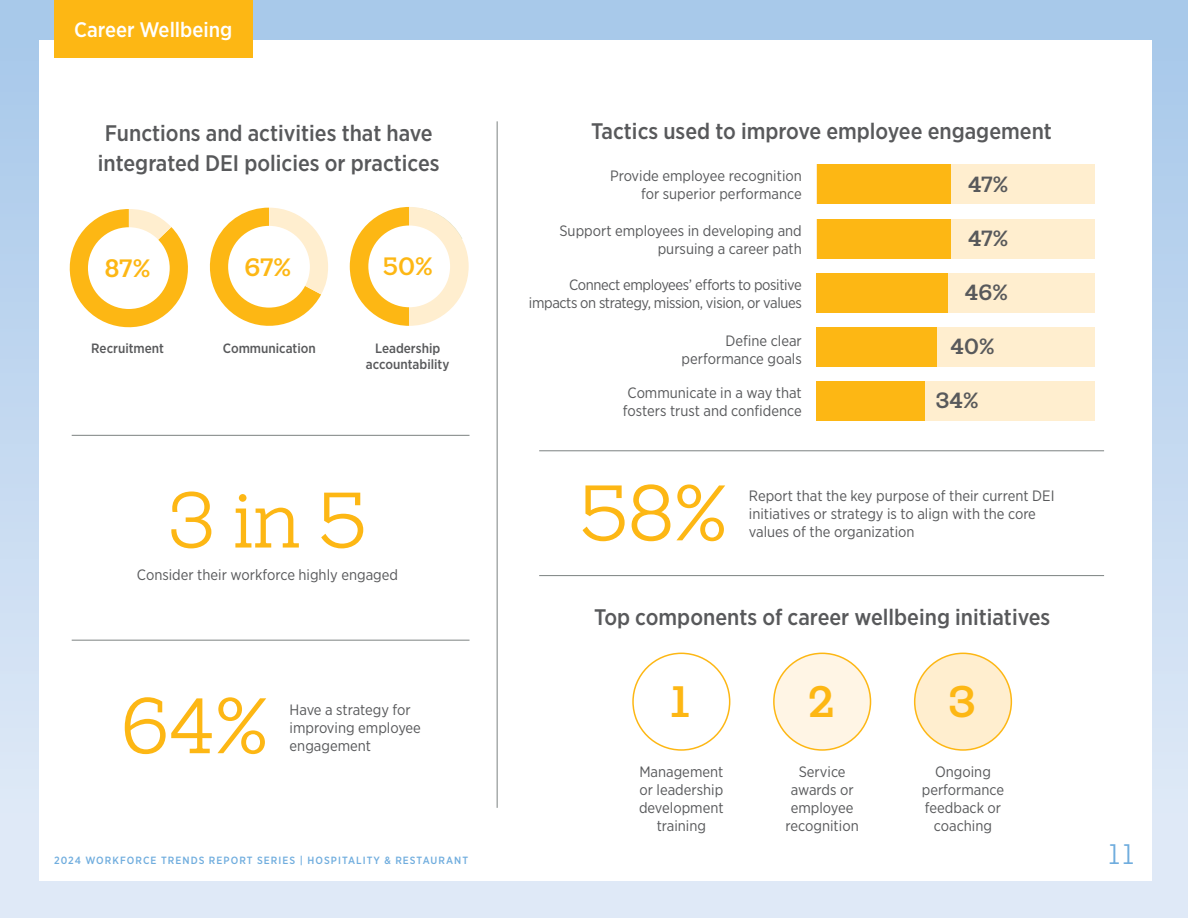
<style>
.page{position:relative;width:1188px;height:918px;background:#fff}
.page>*{position:absolute;margin:0;border:0;box-sizing:border-box;transform-origin:0 0}
.t1{font:300 75px "Gallagher Slab";color:#fdb714}
.t2{font:500 42px "Gallagher Slab";color:#fdb714}
.t3{font:300 27px "Gallagher Slab";color:#70adde}
.t4{font:500 24px "Gallagher Slab";color:#fdb714}
.t5{font:500 22.5px/30px "Gotham Narrow";color:#58595b;text-align:center}
.t6{font:500 21px "Gotham Narrow";color:#fff}
.t7{font:500 21px "Gallagher Slab";color:#58595b}
.t8{font:15px/18px "Gotham Narrow";color:#58595b;text-align:center}
.t9{font:15px/18px "Gotham Narrow";letter-spacing:-.025em;color:#58595b;text-align:right}
.t10{font:500 13.5px/16.5px "Gotham Narrow";color:#58595b;text-align:center}
.t11{font:500 10.5px "Gotham Narrow";letter-spacing:.1em;color:#70adde}
</style>
<div class="page">
<div style="left:0;top:0;width:1188px;height:918px;background:linear-gradient(to bottom,#a6c7e9,#e4ecf8)"></div>
<div style="left:39px;top:40px;width:1112px;height:841px;background:#fff"></div>
<hr style="left:497px;top:121px;width:1px;height:687px;background:#7c8281">
<div style="left:54px;top:0;width:199px;height:57px;background:#fdb714"></div>
<hr style="left:72px;top:435px;width:398px;height:1px;background:#7c8281">
<hr style="left:72px;top:640px;width:398px;height:1px;background:#7c8281">
<div style="left:915px;top:653px;width:96px;height:97px;background:#ffeecf;border-radius:50%"></div>
<div style="left:914px;top:653px;width:98px;height:98px;border:2px solid #fdb714;border-radius:50%"></div>
<div style="left:632px;top:653px;width:98px;height:98px;border:2px solid #fdb714;border-radius:50%"></div>
<div style="left:774px;top:653px;width:97px;height:97px;background:#fff5e5;border-radius:50%"></div>
<div style="left:773px;top:653px;width:98px;height:98px;border:2px solid #fdb714;border-radius:50%"></div>
<div style="left:817px;top:381px;width:278px;height:40px;background:#ffeecf"></div>
<div style="left:817px;top:381px;width:108px;height:40px;background:#fdb714"></div>
<div style="left:817px;top:327px;width:278px;height:40px;background:#ffeecf"></div>
<div style="left:817px;top:164px;width:278px;height:40px;background:#ffeecf"></div>
<div style="left:817px;top:273px;width:278px;height:39px;background:#ffeecf"></div>
<div style="left:817px;top:219px;width:278px;height:39px;background:#ffeecf"></div>
<div style="left:817px;top:327px;width:120px;height:40px;background:#fdb714"></div>
<div style="left:817px;top:273px;width:131px;height:39px;background:#fdb714"></div>
<div style="left:817px;top:219px;width:134px;height:39px;background:#fdb714"></div>
<div style="left:817px;top:164px;width:134px;height:40px;background:#fdb714"></div>
<hr style="left:539px;top:451px;width:565px;height:1px;background:#7c8281">
<hr style="left:539px;top:575px;width:565px;height:1px;background:#7c8281">
<svg style="left:350px;top:207px;width:119px;height:119px"></svg>
<div style="left:368px;top:226px;width:82px;height:81px;background:#fff;border-radius:50%"></div>
<svg style="left:69px;top:209px;width:119px;height:119px"></svg>
<div style="left:88px;top:227px;width:82px;height:82px;background:#fff;border-radius:50%"></div>
<svg style="left:209px;top:208px;width:119px;height:118px"></svg>
<div style="left:228px;top:226px;width:82px;height:82px;background:#fff;border-radius:50%"></div>
<h3 class="t6" style="left:74px;top:16px;width:160px">Career Wellbeing</h3>
<h3 class="t5" style="left:98px;top:118px;width:343px">Functions and activities that have integrated DEI policies or practices</h3>
<h3 class="t4" style="left:105px;top:254px;width:47px">87%</h3>
<h3 class="t4" style="left:244px;top:252px;width:48px">67%</h3>
<h3 class="t4" style="left:383px;top:252px;width:51px">50%</h3>
<p class="t10" style="left:91px;top:339px;width:74px">Recruitment</p>
<p class="t10" style="left:223px;top:339px;width:94px">Communication</p>
<p class="t10" style="left:366px;top:339px;width:85px">Leadership accountability</p>
<h1 class="t1" style="left:168px;top:474px;width:200px">3 in 5</h1>
<p class="t8" style="left:137px;top:565px;width:263px">Consider their workforce highly engaged</p>
<h1 class="t1" style="left:121px;top:680px;width:150px">64%</h1>
<p class="t8" style="left:290px;top:700px;width:133px;text-align:left">Have a strategy for improving employee engagement</p>
<h3 class="t5" style="left:591px;top:116px;width:462px">Tactics used to improve employee engagement</h3>
<p class="t8" style="left:610px;top:167px;width:193px;text-align:right">Provide employee recognition for superior performance</p>
<p class="t8" style="left:559px;top:221px;width:244px;text-align:right">Support employees in developing and pursuing a career path</p>
<p class="t9" style="left:529px;top:275px;width:274px">Connect employees’ efforts to positive impacts on strategy, mission, vision, or values</p>
<p class="t8" style="left:682px;top:331px;width:122px;text-align:right">Define clear performance goals</p>
<p class="t8" style="left:623px;top:383px;width:180px">Communicate in a way that fosters trust and confidence</p>
<h3 class="t7" style="left:968px;top:172px;width:42px">47%</h3>
<h3 class="t7" style="left:968px;top:226px;width:42px">47%</h3>
<h3 class="t7" style="left:965px;top:280px;width:45px">46%</h3>
<h3 class="t7" style="left:951px;top:334px;width:46px">40%</h3>
<h3 class="t7" style="left:936px;top:388px;width:44px">34%</h3>
<h1 class="t1" style="left:581px;top:467px;width:149px">58%</h1>
<p class="t8" style="left:749px;top:486px;width:307px;text-align:left">Report that the key purpose of their current DEI initiatives or strategy is to align with the core values of the organization</p>
<h3 class="t5" style="left:594px;top:602px;width:458px">Top components of career wellbeing initiatives</h3>
<h2 class="t2" style="left:670px;top:676px;width:21px">1</h2>
<p class="t8" style="left:639px;top:763px;width:86px">Management or leadership development training</p>
<h2 class="t2" style="left:808px;top:676px;width:28px">2</h2>
<p class="t8" style="left:786px;top:763px;width:75px">Service awards or employee recognition</p>
<h2 class="t2" style="left:948px;top:676px;width:29px">3</h2>
<p class="t8" style="left:922px;top:763px;width:84px">Ongoing performance feedback or coaching</p>
<p class="t11" style="left:54px;top:854px;width:416px">2024 WORKFORCE TRENDS REPORT SERIES | HOSPITALITY &amp; RESTAURANT</p>
<h3 class="t3" style="left:1109px;top:837px;width:27px">11</h3>
</div>
